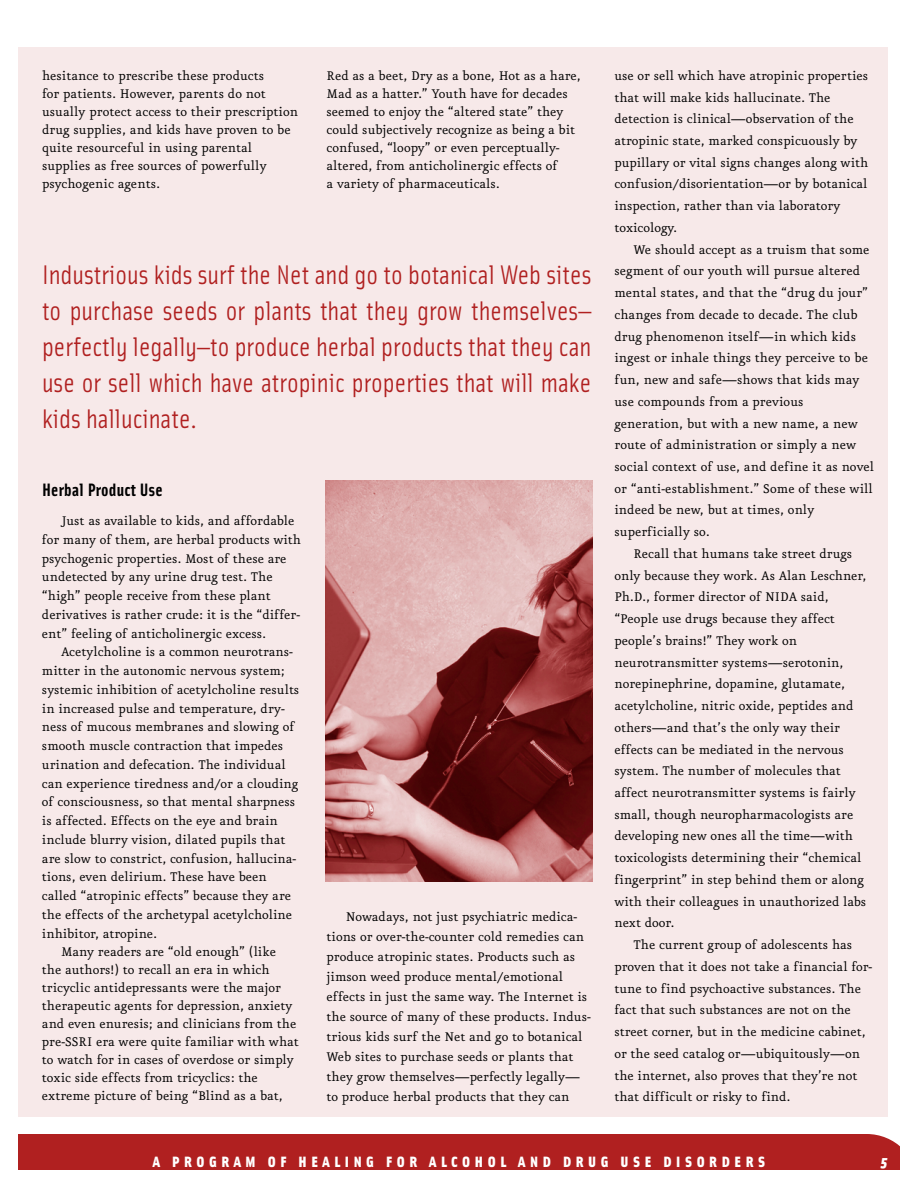
<style>
.page{position:relative;width:918px;height:1188px;background:#fff}
.page>*{position:absolute;margin:0;border:0;box-sizing:border-box;transform-origin:0 0}
.t1{font:27px/36px "Solex";color:#b02020;text-align:justify}
.t2{font:700 18px "Solex";letter-spacing:.015em;color:#000}
.t3{font:15px/21.8px "Eureka CE";color:#000}
.t4{font:900 15px "Solex";letter-spacing:.305em;color:#fff}
.t5{font:italic 900 15px "Solex";color:#fff}
</style>
<div class="page">
<div style="left:18px;top:1134px;width:882px;height:36px;background:#b02020"></div>
<div style="left:18px;top:47px;width:870px;height:1070px;background:#f7e9e9"></div>
<img style="left:325px;top:480px;width:268px;height:402px">
<p class="t3" style="left:42px;top:67px;width:258px;line-height:18px">hesitance to prescribe these products<br>for patients. However, parents do not usually protect access to their prescription drug supplies, and kids have proven to be quite resourceful in using parental supplies as free sources of powerfully psychogenic agents.</p>
<p class="t3" style="left:327px;top:67px;width:256px;line-height:18px">Red as a beet, Dry as a bone, Hot as a hare, Mad as a hatter.” Youth have for decades seemed to enjoy the “altered state” they could subjectively recognize as being a bit confused, “loopy” or even perceptually&shy;altered, from anticholinergic effects of<br>a variety of pharmaceuticals.</p>
<p class="t3" style="left:614px;top:65px;width:255px">use or sell which have atropinic properties that will make kids hallucinate. The detection is clinical—observation of the atropinic state, marked conspicuously by pupillary or vital signs changes along with confusion/disorientation—or by botanical inspection, rather than via laboratory toxicology.</p>
<p class="t3" style="left:614px;top:239px;width:261px;text-indent:19px">We should accept as a truism that some segment of our youth will pursue altered mental states, and that the “drug du jour” changes from decade to decade. The club drug phenomenon itself—in which kids ingest or inhale things they perceive to be fun, new and safe—shows that kids may use compounds from a previous generation, but with a new name, a new route of administration or simply a new social context of use, and define it as novel or “anti-establishment.” Some of these will indeed be new, but at times, only superficially so.</p>
<p class="t3" style="left:614px;top:544px;width:253px;text-indent:19px">Recall that humans take street drugs only because they work. As Alan Leschner, Ph.D., former director of NIDA said, “People use drugs because they affect people’s brains!” They work on neurotransmitter systems—serotonin, norepinephrine, dopamine, glutamate, acetylcholine, nitric oxide, peptides and others—and that’s the only way their effects can be mediated in the nervous system. The number of molecules that affect neurotransmitter systems is fairly small, though neuropharmacologists are developing new ones all the time—with toxicologists determining their “chemical fingerprint” in step behind them or along with their colleagues in unauthorized labs next door.</p>
<p class="t3" style="left:614px;top:935px;width:259px;text-indent:19px">The current group of adolescents has proven that it does not take a financial for&shy;tune to find psychoactive substances. The fact that such substances are not on the street corner, but in the medicine cabinet, or the seed catalog or—ubiquitously—on the internet, also proves that they’re not that difficult or risky to find.</p>
<p class="t1" style="left:42px;top:259px;width:551px">Industrious kids surf the Net and go to botanical Web sites to purchase seeds or plants that they grow themselves— perfectly legally—to produce herbal products that they can use or sell which have atropinic properties that will make kids hallucinate.</p>
<p class="t2" style="left:42px;top:483px;width:122px">Herbal Product Use</p>
<p class="t3" style="left:42px;top:512px;width:261px;line-height:18.8px;text-indent:19px">Just as available to kids, and affordable for many of them, are herbal products with psychogenic properties. Most of these are undetected by any urine drug test. The “high” people receive from these plant derivatives is rather crude: it is the “differ&shy;ent” feeling of anticholinergic excess.</p>
<p class="t3" style="left:61px;top:642px;width:233px">Acetylcholine is a common neurotrans-</p>
<p class="t3" style="left:42px;top:661px;width:244px">mitter in the autonomic nervous system;</p>
<p class="t3" style="left:42px;top:679px;width:259px">systemic inhibition of acetylcholine results</p>
<p class="t3" style="left:42px;top:698px;width:244px">in increased pulse and temperature, dry-</p>
<p class="t3" style="left:42px;top:717px;width:254px">ness of mucous membranes and slowing of</p>
<p class="t3" style="left:42px;top:736px;width:243px">smooth muscle contraction that impedes</p>
<p class="t3" style="left:42px;top:754px;width:245px">urination and defecation. The individual</p>
<p class="t3" style="left:42px;top:773px;width:258px">can experience tiredness and/or a clouding</p>
<p class="t3" style="left:42px;top:792px;width:255px">of consciousness, so that mental sharpness</p>
<p class="t3" style="left:42px;top:811px;width:237px">is affected. Effects on the eye and brain</p>
<p class="t3" style="left:42px;top:829px;width:245px">include blurry vision, dilated pupils that</p>
<p class="t3" style="left:42px;top:848px;width:256px">are slow to constrict, confusion, hallucina-</p>
<p class="t3" style="left:42px;top:867px;width:226px">tions, even delirium. These have been</p>
<p class="t3" style="left:42px;top:886px;width:251px">called “atropinic effects” because they are</p>
<p class="t3" style="left:42px;top:904px;width:252px">the effects of the archetypal acetylcholine</p>
<p class="t3" style="left:42px;top:923px;width:117px">inhibitor, atropine.</p>
<p class="t3" style="left:61px;top:941px;width:216px">Many readers are “old enough” (like</p>
<p class="t3" style="left:42px;top:959px;width:229px">the authors!) to recall an era in which</p>
<p class="t3" style="left:42px;top:977px;width:241px">tricyclic antidepressants were the major</p>
<p class="t3" style="left:42px;top:995px;width:252px">therapeutic agents for depression, anxiety</p>
<p class="t3" style="left:42px;top:1013px;width:256px">and even enuresis; and clinicians from the</p>
<p class="t3" style="left:42px;top:1031px;width:258px">pre-SSRI era were quite familiar with what</p>
<p class="t3" style="left:42px;top:1049px;width:253px">to watch for in cases of overdose or simply</p>
<p class="t3" style="left:42px;top:1067px;width:217px">toxic side effects from tricyclics: the</p>
<p class="t3" style="left:42px;top:1085px;width:242px">extreme picture of being “Blind as a bat,</p>
<p class="t3" style="left:327px;top:908px;width:266px;line-height:20px;text-indent:19px">Nowadays, not just psychiatric medica&shy;tions or over-the-counter cold remedies can produce atropinic states. Products such as jimson weed produce mental/emotional effects in just the same way. The Internet is the source of many of these products. Indus&shy;trious kids surf the Net and go to botanical Web sites to purchase seeds or plants that they grow themselves—perfectly legally— to produce herbal products that they can</p>
<p class="t4" style="left:153px;top:1156px;width:614px">A PROGRAM OF HEALING FOR ALCOHOL AND DRUG USE DISORDERS</p>
<p class="t5" style="left:881px;top:1156px;width:8px">5</p>
</div>
